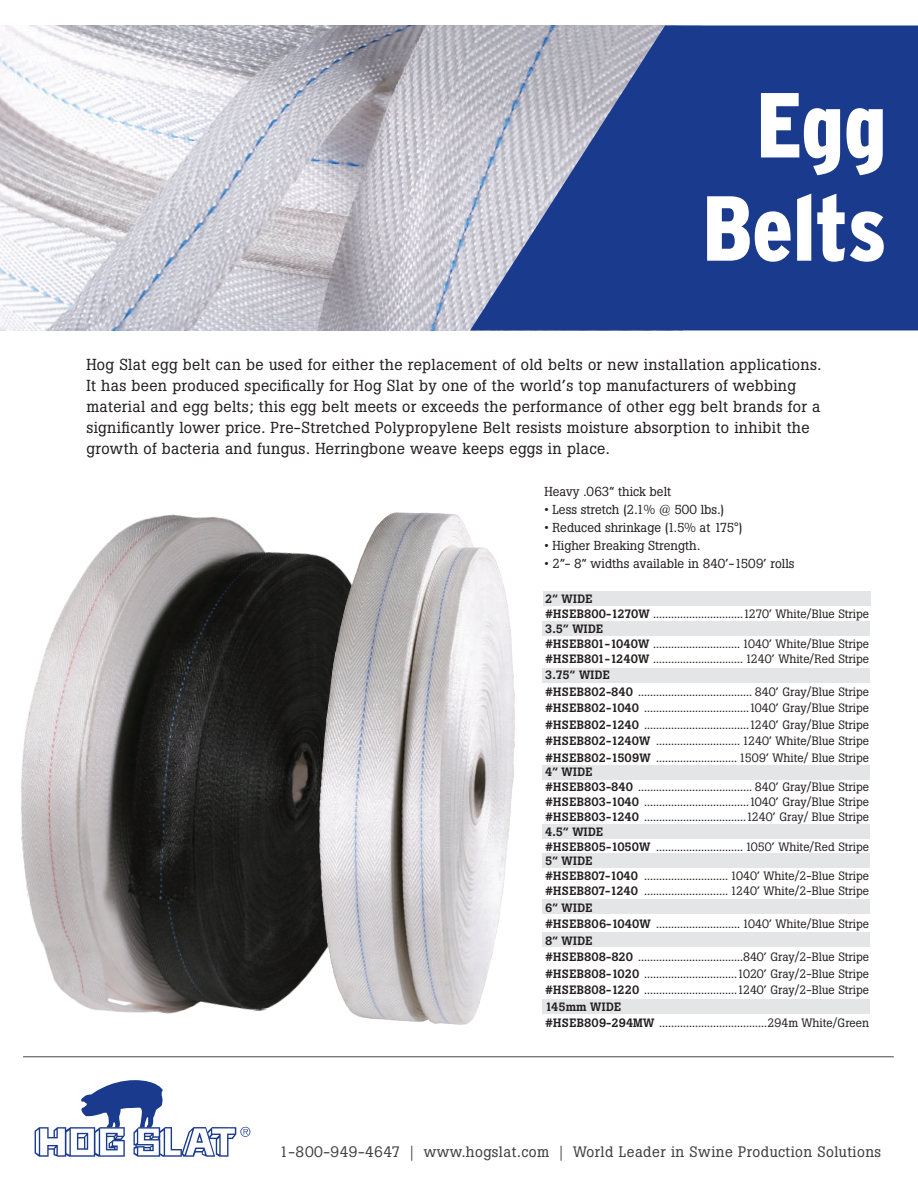
<style>
.page{position:relative;width:918px;height:1188px;background:#fff}
.page>*{position:absolute;margin:0;border:0;box-sizing:border-box;transform-origin:0 0}
.t1{font:900 condensed 92.1px/103.2px "Interstate";color:#fff;text-align:center}
.t2{font:15.75px/21.1px "Boton";letter-spacing:.02em;color:#231f20}
.t3{font:15px "Boton";letter-spacing:.03em;color:#3e3e3f}
.t4{font:12.9px "Boton";color:#231f20}
.t5{font:12px/16.5px "Boton";color:#231f20}
.s1{font-weight:500}
</style>
<div class="page">
<div style="left:542px;top:853px;width:328px;height:15px;background:#e4e5e7"></div>
<div style="left:542px;top:900px;width:328px;height:14px;background:#e4e5e7"></div>
<div style="left:542px;top:932px;width:328px;height:14px;background:#e4e5e7"></div>
<div style="left:542px;top:999px;width:328px;height:15px;background:#e4e5e7"></div>
<div style="left:542px;top:824px;width:328px;height:14px;background:#e4e5e7"></div>
<div style="left:542px;top:765px;width:328px;height:15px;background:#e4e5e7"></div>
<div style="left:542px;top:668px;width:328px;height:14px;background:#e4e5e7"></div>
<div style="left:542px;top:621px;width:328px;height:15px;background:#e4e5e7"></div>
<div style="left:544px;top:591px;width:327px;height:15px;background:#e4e5e7"></div>
<img style="left:0;top:26px;width:470px;height:304px">
<svg style="left:470px;top:26px;width:448px;height:304px;background:#3d579a"></svg>
<hr style="left:23px;top:1056px;width:871px;height:1px;background:#454647">
<svg style="left:35px;top:1080px;width:215px;height:77px"></svg>
<img style="left:21px;top:514px;width:298px;height:500px">
<img style="left:319px;top:512px;width:196px;height:512px">
<h1 class="t1" style="left:702px;top:73px;width:186px">Egg<br>Belts</h1>
<p class="t2" style="left:86px;top:354px;width:737px">Hog Slat egg belt can be used for either the replacement of old belts or new installation applications.<br>It has been produced specifically for Hog Slat by one of the world’s top manufacturers of webbing material and egg belts; this egg belt meets or exceeds the performance of other egg belt brands for a significantly lower price. Pre-Stretched Polypropylene Belt resists moisture absorption to inhibit the growth of bacteria and fungus. Herringbone weave keeps eggs in place.</p>
<p class="t4" style="left:544px;top:484px;width:128px">Heavy .063” thick belt</p>
<p class="t4" style="left:544px;top:502px;width:181px">• Less stretch (2.1% @ 500 lbs.)</p>
<p class="t4" style="left:544px;top:520px;width:200px">• Reduced shrinkage (1.5% at 175°)</p>
<p class="t4" style="left:544px;top:538px;width:157px">• Higher Breaking Strength.</p>
<p class="t4" style="left:544px;top:556px;width:252px">• 2”- 8” widths available in 840’-1509’ rolls</p>
<p class="t5" style="left:545px;top:591px;width:326px;line-height:15px"><span class="s1">2” WIDE<br>#HSEB800-1270W</span> ..............................1270’ White/Blue Stripe <span class="s1">3.5” WIDE<br>#HSEB801-1040W</span> ............................. 1040’ White/Blue Stripe <span class="s1">#HSEB801-1240W</span> .............................. 1240’ White/Red Stripe</p>
<p class="t5" style="left:545px;top:667px;width:326px"><span class="s1">3.75” WIDE<br>#HSEB802-840</span> ...................................... 840’ Gray/Blue Stripe <span class="s1">#HSEB802-1040</span> ...................................1040’ Gray/Blue Stripe <span class="s1">#HSEB802-1240</span> ...................................1240’ Gray/Blue Stripe <span class="s1">#HSEB802-1240W</span> ............................ 1240’ White/Blue Stripe <span class="s1">#HSEB802-1509W</span> ........................... 1509’ White/ Blue Stripe</p>
<p class="t5" style="left:545px;top:765px;width:326px;line-height:14.9px"><span class="s1">4” WIDE<br>#HSEB803-840</span> ...................................... 840’ Gray/Blue Stripe <span class="s1">#HSEB803-1040</span> ...................................1040’ Gray/Blue Stripe <span class="s1">#HSEB803-1240</span> ..................................1240’ Gray/ Blue Stripe <span class="s1">4.5” WIDE<br>#HSEB805-1050W</span> ............................. 1050’ White/Red Stripe <span class="s1">5” WIDE<br>#HSEB807-1040</span> ............................ 1040’ White/2-Blue Stripe <span class="s1">#HSEB807-1240</span> ............................ 1240’ White/2-Blue Stripe</p>
<p class="t5" style="left:545px;top:899px;width:326px"><span class="s1">6” WIDE<br>#HSEB806-1040W</span> ............................ 1040’ White/Blue Stripe <span class="s1">8” WIDE<br>#HSEB808-820</span> ...................................840’ Gray/2-Blue Stripe <span class="s1">#HSEB808-1020</span> ...............................1020’ Gray/2-Blue Stripe <span class="s1">#HSEB808-1220</span> ...............................1240’ Gray/2-Blue Stripe <span class="s1">145mm WIDE<br>#HSEB809-294MW</span> ....................................294m White/Green</p>
<p class="t3" style="left:279px;top:1142px;width:603px">1-800-949-4647 | www.hogslat.com | World Leader in Swine Production Solutions</p>
</div>
